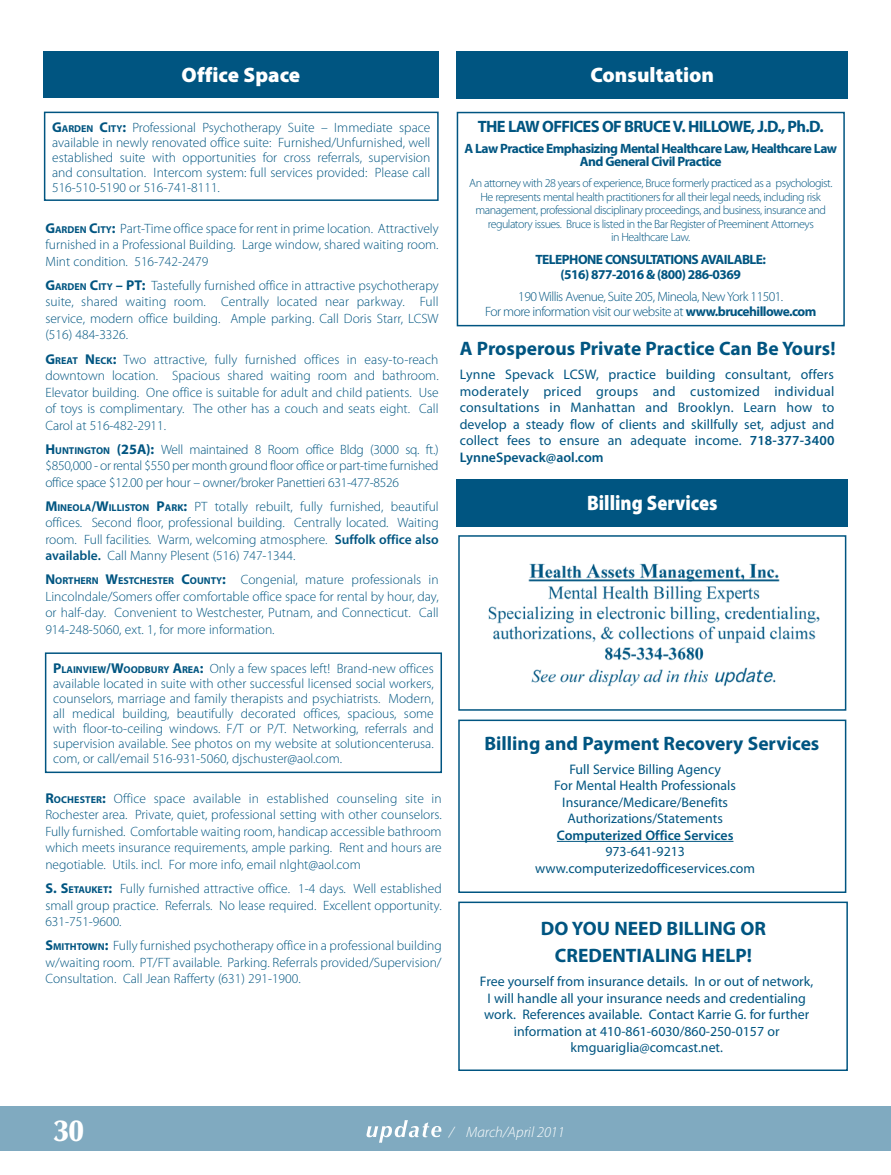
<style>
.page{position:relative;width:891px;height:1175px;background:#fff}
.page>*{position:absolute;margin:0;border:0;box-sizing:border-box;transform-origin:0 0}
.t1{font:900 30px "Optima";color:#fff}
.t2{font:900 21px "Myriad Pro";color:#fff}
.t3{font:900 21px "Myriad Pro";color:#fff;scale:.89 1}
.t4{font:700 19.5px "Myriad Pro";color:#005581}
.t5{font:700 16.5px "Myriad Pro";letter-spacing:-.04em;color:#005581}
.t6{font:italic 300 15px "Myriad Pro";color:#fff}
.t7{font:13.8px/16.5px "Myriad Pro";color:#005581;text-align:center}
.t8{font:600 13.8px "Myriad Pro";color:#005581}
.t9{font:300 13.5px/16.5px "Myriad Pro";color:#005581;text-align:justify}
.t10{font:700 13.5px/13.5px "Myriad Pro";letter-spacing:-.04em;color:#005581;text-align:center}
.t11{font:300 13.5px/15px "Myriad Pro";letter-spacing:-.04em;color:#005581;text-align:center}
.t12{font:300 12px/13.5px "Myriad Pro";letter-spacing:-.04em;color:#005581;text-align:center}
.s1{font-weight:700;font-size:14.25px}
.s2{font-weight:700;font-size:10.05px}
.s3{font-weight:600}
.s4{font-weight:700}
</style>
<div class="page">
<div style="left:0;top:1106px;width:891px;height:45px;background:#80aac0"></div>
<svg style="left:367px;top:1120px;width:74px;height:22px"></svg>
<div style="left:43px;top:51px;width:396px;height:47px;background:#005581"></div>
<div style="left:45px;top:652px;width:397px;height:121px;border:2px solid #005581"></div>
<div style="left:44px;top:112px;width:395px;height:89px;border:2px solid #005581"></div>
<div style="left:457px;top:479px;width:391px;height:47px;background:#005581"></div>
<img style="left:488px;top:563px;width:332px;height:123px">
<div style="left:458px;top:535px;width:388px;height:175px;border:2px solid #005581"></div>
<div style="left:457px;top:51px;width:391px;height:47px;background:#005581"></div>
<div style="left:457px;top:112px;width:388px;height:214px;border:2px solid #005581"></div>
<div style="left:458px;top:719px;width:388px;height:174px;border:2px solid #005581"></div>
<hr style="left:557px;top:841px;width:176px;height:1px;background:#005581">
<div style="left:458px;top:901px;width:390px;height:170px;border:2px solid #005581"></div>
<h2 class="t2" style="left:182px;top:63px;width:120px">Office Space</h2>
<p class="t9" style="left:52px;top:120px;width:380px;line-height:15px"><span class="s1">G</span><span class="s2">ARDEN</span> <span class="s1">C</span><span class="s2">ITY</span><span class="s1">:</span> Professional Psychotherapy Suite – Immediate space available in newly renovated office suite: Furnished/Unfurnished, well established suite with opportunities for cross referrals, supervision and consultation. Intercom system: full services provided: Please call 516-510-5190 or 516-741-8111.</p>
<p class="t9" style="left:45px;top:220px;width:395px"><span class="s1">G</span><span class="s2">ARDEN</span> <span class="s1">C</span><span class="s2">ITY</span><span class="s1">:</span> Part-Time office space for rent in prime location. Attractively furnished in a Professional Building. Large window, shared waiting room.<br>Mint condition. 516-742-2479</p>
<p class="t9" style="left:45px;top:277px;width:395px"><span class="s1">G</span><span class="s2">ARDEN</span> <span class="s1">C</span><span class="s2">ITY</span> <span class="s1">– PT:</span> Tastefully furnished office in attractive psychotherapy suite, shared waiting room. Centrally located near parkway. Full service, modern office building. Ample parking. Call Doris Starr, LCSW (516) 484-3326.</p>
<p class="t9" style="left:45px;top:351px;width:395px"><span class="s1">G</span><span class="s2">REAT</span> <span class="s1">N</span> <span class="s2">ECK</span><span class="s1">:</span> Two attractive, fully furnished offices in easy-to-reach downtown location. Spacious shared waiting room and bathroom.<br>Elevator building. One office is suitable for adult and child patients. Use of toys is complimentary. The other has a couch and seats eight. Call Carol at 516-482-2911.</p>
<p class="t9" style="left:45px;top:441px;width:395px"><span class="s1">H</span><span class="s2">UNTINGTON</span> <span class="s1">(25A):</span> Well maintained 8 Room office Bldg (3000 sq. ft.) $850,000 - or rental $550 per month ground floor office or part-time furnished office space $12.00 per hour – owner/broker Panettieri 631-477-8526</p>
<p class="t9" style="left:45px;top:498px;width:395px"><span class="s1">M</span><span class="s2">INEOLA</span><span class="s1">/W</span><span class="s2">ILLISTON</span> <span class="s1">P</span><span class="s2">ARK</span><span class="s1">:</span> PT totally rebuilt, fully furnished, beautiful offices. Second floor, professional building. Centrally located. Waiting room. Full facilities. Warm, welcoming atmosphere. <span class="s3">Suffolk office also available.</span> Call Manny Plesent (516) 747-1344.</p>
<p class="t9" style="left:45px;top:572px;width:395px"><span class="s1">N</span><span class="s2">ORTHERN</span> <span class="s1">W</span><span class="s2">ESTCH ESTER</span> <span class="s1">C</span><span class="s2">OUNTY</span><span class="s1">:</span> Congenial, mature professionals in Lincolndale/Somers offer comfortable office space for rental by hour, day, or half-day. Convenient to Westchester, Putnam, and Connecticut. Call 914-248-5060, ext. 1, for more information.</p>
<p class="t9" style="left:53px;top:661px;width:382px;line-height:15px"><span class="s1">P</span><span class="s2">LAINVIEW</span><span class="s1">/W</span><span class="s2">OODBURY</span> <span class="s1">A</span><span class="s2">REA</span><span class="s1">:</span> Only a few spaces left! Brand-new offices available located in suite with other successful licensed social workers, counselors, marriage and family therapists and psychiatrists. Modern, all medical building, beautifully decorated offices, spacious, some with floor-to-ceiling windows. F/T or P/T. Networking, referrals and supervision available. See photos on my website at solutioncenterusa. com, or call/email 516-931-5060, djschuster@aol.com.</p>
<p class="t9" style="left:45px;top:790px;width:398px"><span class="s1">R</span><span class="s2">OCHESTER</span><span class="s1">:</span> Office space available in established counseling site in Rochester area. Private, quiet, professional setting with other counselors.<br>Fully furnished. Comfortable waiting room, handicap accessible bathroom which meets insurance requirements, ample parking. Rent and hours are negotiable. Utils. incl. For more info, email nlght@aol.com</p>
<p class="t9" style="left:45px;top:880px;width:398px"><span class="s1">S. S</span><span class="s2">ETAUKET</span><span class="s1">:</span> Fully furnished attractive office. 1-4 days. Well established small group practice. Referrals. No lease required. Excellent opportunity.<br>631-751-9600.</p>
<p class="t9" style="left:45px;top:937px;width:398px"><span class="s1">S</span><span class="s2">MITHTOWN</span><span class="s1">:</span> Fully furnished psychotherapy office in a professional building w/waiting room. PT/FT available. Parking. Referrals provided/Supervision/ Consultation. Call Jean Rafferty (631) 291-1900.</p>
<h2 class="t2" style="left:590px;top:63px;width:125px">Consultation</h2>
<p class="t5" style="left:478px;top:115px;width:347px">THE LAW OFFICES OF BRUCE V. HILLOWE, J.D., Ph.D.</p>
<p class="t10" style="left:464px;top:141px;width:374px">A Law Practice Emphasizing Mental Healthcare Law, Healthcare Law<br>And General Civil Practice</p>
<p class="t12" style="left:469px;top:177px;width:365px">An attorney with 28 years of experience, Bruce formerly practiced as a psychologist.<br>He represents mental health practitioners for all their legal needs, including risk management, professional disciplinary proceedings, and business, insurance and regulatory issues. Bruce is listed in the Bar Register of Preeminent Attorneys<br>in Healthcare Law.</p>
<p class="t10" style="left:535px;top:252px;width:8px">TELE</p>
<p class="t10" style="left:561px;top:251px;width:207px;line-height:15px;text-align:left">PHONE CONSULTATIONS AVAILABLE: (516) 877-2016 &amp; (800) 286-0369</p>
<p class="t11" style="left:485px;top:290px;width:333px">190 Willis Avenue, Suite 205, Mineola, New York 11501.<br>For more information visit our website at <span class="s4">www.brucehillowe.com</span></p>
<h3 class="t4" style="left:460px;top:336px;width:377px">A Prosperous Private Practice Can Be Yours!</h3>
<p class="t7" style="left:460px;top:366px;width:376px;text-align:justify">Lynne Spevack LCSW, practice building consultant, offers moderately priced groups and customized individual consultations in Manhattan and Brooklyn. Learn how to develop a steady flow of clients and skillfully set, adjust and collect fees to ensure an adequate income. <span class="s3">718-377-3400<br>LynneSpevack@aol.com</span></p>
<h2 class="t3" style="left:587px;top:491px;width:148px">Billing Services</h2>
<h3 class="t4" style="left:484px;top:730px;width:337px">Billing and Payment Recovery Services</h3>
<p class="t7" style="left:554px;top:761px;width:183px">Full Service Billing Agency<br>For Mental Health Professionals<br>Insurance/Medicare/Benefits<br>Authorizations/Statements</p>
<p class="t8" style="left:557px;top:827px;width:178px">Computerized Office Services</p>
<p class="t7" style="left:535px;top:843px;width:222px">973-641-9213 www.computerizedofficeservices.com</p>
<h3 class="t4" style="left:541px;top:916px;width:87px">DO YOU NEED</h3>
<h3 class="t4" style="left:667px;top:916px;width:22px">BILLIN</h3>
<h3 class="t4" style="left:723px;top:916px;width:43px">G OR</h3>
<h3 class="t4" style="left:555px;top:943px;width:24px">CREDENTI</h3>
<h3 class="t4" style="left:642px;top:943px;width:111px">ALING HELP!</h3>
<p class="t7" style="left:480px;top:973px;width:335px">Free yourself from insurance details. In or out of network, I will handle all your insurance needs and credentialing work. References available. Contact Karrie G. for further information at 410-861-6030/860-250-0157 or kmguariglia@comcast.net.</p>
<h1 class="t1" style="left:54px;top:1113px;width:31px">30</h1>
<p class="t6" style="left:449px;top:1124px;width:117px">/ March/April 2011</p>
</div>
